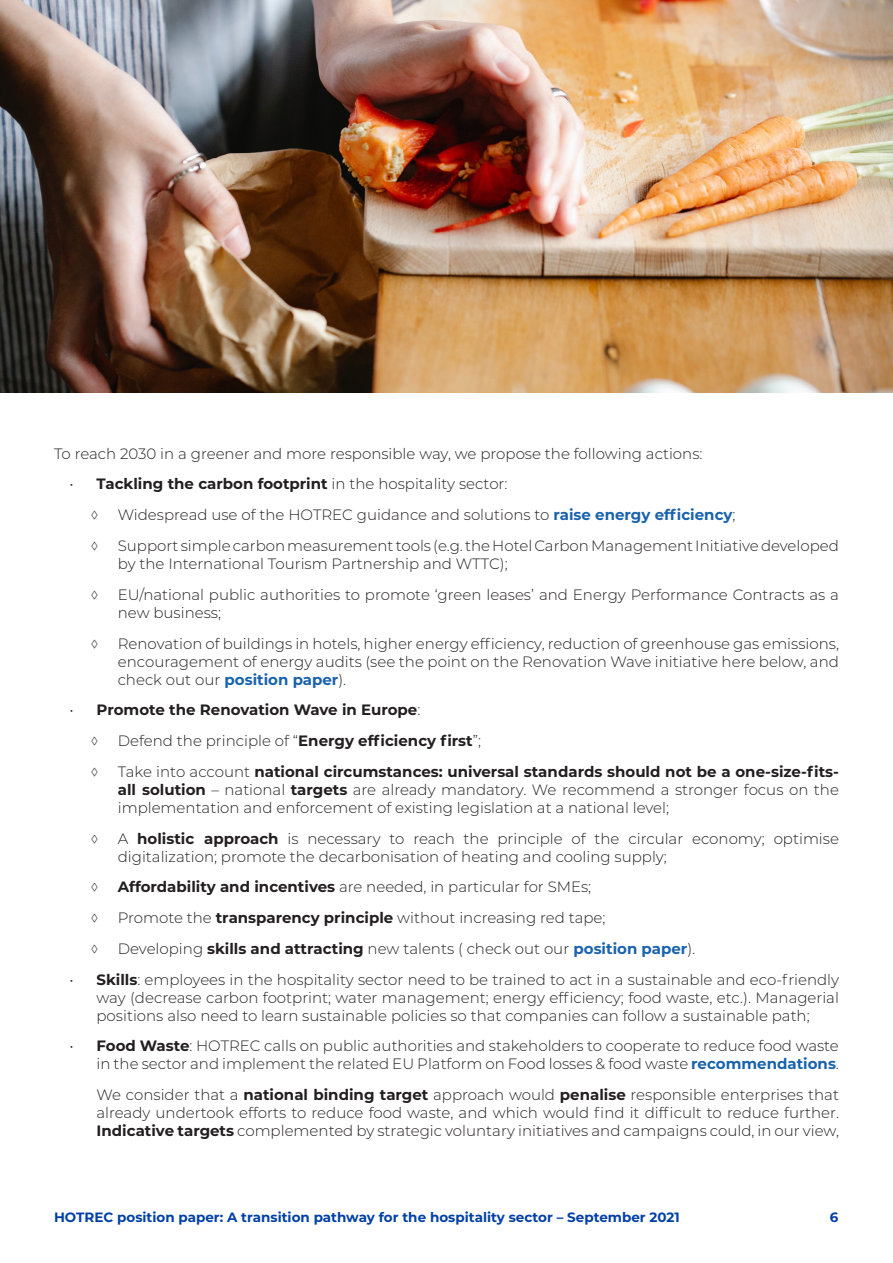
<style>
.page{position:relative;width:893px;height:1263px;background:#fff}
.page>*{position:absolute;margin:0;border:0;box-sizing:border-box;transform-origin:0 0}
.t1{font:300 15px/18px "Montserrat";color:#231f20;text-align:justify}
.t2{font:700 15px "Montserrat";color:#231f20}
.t3{font:700 13.5px "Montserrat";color:#0040a6}
.s1{font-weight:300}
.s2{font-weight:700;color:#1962ad}
.s3{font-weight:700}
</style>
<div class="page">
<img style="left:0;top:0;width:892px;height:392px">
<p class="t1" style="left:54px;top:444px;width:650px">To reach 2030 in a greener and more responsible way, we propose the following actions:</p>
<p class="t2" style="left:70px;top:473px;width:439px"><span class="s1">•</span> Tackling the carbon footprint <span class="s1">in the hospitality sector:</span></p>
<p class="t1" style="left:91px;top:505px;width:9px">◊</p>
<p class="t1" style="left:118px;top:505px;width:619px">Widespread use of the HOTREC guidance and solutions to <span class="s2">raise energy efficiency</span>;</p>
<p class="t1" style="left:91px;top:536px;width:9px">◊</p>
<p class="t1" style="left:118px;top:536px;width:723px">Support simple carbon measurement tools (e.g. the Hotel Carbon Management Initiative developed by the International Tourism Partnership and WTTC);</p>
<p class="t1" style="left:91px;top:585px;width:9px">◊</p>
<p class="t1" style="left:118px;top:585px;width:723px">EU/national public authorities to promote ‘green leases’ and Energy Performance Contracts as a new business;</p>
<p class="t1" style="left:91px;top:634px;width:9px">◊</p>
<p class="t1" style="left:118px;top:634px;width:723px">Renovation of buildings in hotels, higher energy efficiency, reduction of greenhouse gas emissions, encouragement of energy audits (see the point on the Renovation Wave initiative here below, and check out our <span class="s2">position paper</span>).</p>
<p class="t2" style="left:70px;top:699px;width:352px"><span class="s1">•</span> Promote the Renovation Wave in Europe<span class="s1">:</span></p>
<p class="t1" style="left:91px;top:731px;width:9px">◊</p>
<p class="t1" style="left:118px;top:731px;width:365px">Defend the principle of “<span class="s3">Energy efficiency first</span>”;</p>
<p class="t1" style="left:91px;top:762px;width:9px">◊</p>
<p class="t1" style="left:118px;top:762px;width:723px">Take into account <span class="s3">national circumstances: universal standards should not be a one-size-fits&shy;all solution</span> – national <span class="s3">targets</span> are already mandatory. We recommend a stronger focus on the implementation and enforcement of existing legislation at a national level;</p>
<p class="t1" style="left:91px;top:829px;width:9px">◊</p>
<p class="t1" style="left:118px;top:829px;width:723px">A <span class="s3">holistic approach</span> is necessary to reach the principle of the circular economy; optimise digitalization; promote the decarbonisation of heating and cooling supply;</p>
<p class="t1" style="left:91px;top:877px;width:9px">◊</p>
<p class="t1" style="left:118px;top:877px;width:475px"><span class="s3">Affordability and incentives</span> are needed, in particular for SMEs;</p>
<p class="t1" style="left:91px;top:908px;width:9px">◊</p>
<p class="t1" style="left:118px;top:908px;width:489px">Promote the <span class="s3">transparency principle</span> without increasing red tape;</p>
<p class="t1" style="left:91px;top:939px;width:9px">◊</p>
<p class="t1" style="left:118px;top:939px;width:579px">Developing <span class="s3">skills and attracting</span> new talents ( check out our <span class="s2">position paper</span>).</p>
<p class="t1" style="left:97px;top:970px;width:744px;text-indent:-27px">• <span class="s3">Skills</span>: employees in the hospitality sector need to be trained to act in a sustainable and eco-friendly way (decrease carbon footprint; water management; energy efficiency; food waste, etc.). Managerial positions also need to learn sustainable policies so that companies can follow a sustainable path;</p>
<p class="t1" style="left:70px;top:1036px;width:771px;text-align:right">• <span class="s3">Food Waste</span>: HOTREC calls on public authorities and stakeholders to cooperate to reduce food waste in the sector and implement the related EU Platform on Food losses &amp; food waste <span class="s2">recommendations</span>.</p>
<p class="t1" style="left:97px;top:1085px;width:744px">We consider that a <span class="s3">national binding target</span> approach would <span class="s3">penalise</span> responsible enterprises that already undertook efforts to reduce food waste, and which would find it difficult to reduce further.<br><span class="s3">Indicative targets</span> complemented by strategic voluntary initiatives and campaigns could, in our view,</p>
<p class="t3" style="left:54px;top:1207px;width:627px">HOTREC position paper: A transition pathway for the hospitality sector – September 2021</p>
<p class="t3" style="left:830px;top:1207px;width:10px">6</p>
</div>
